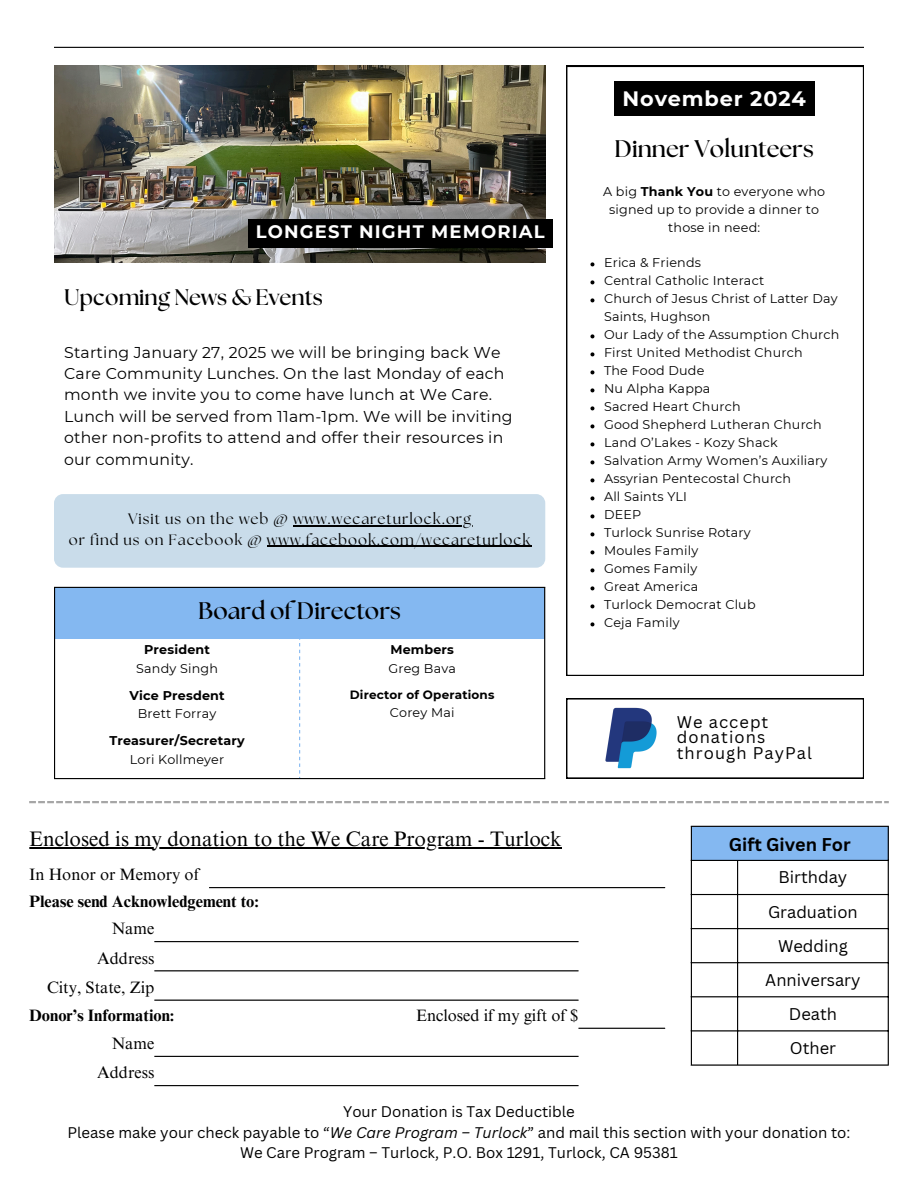
<style>
.page{position:relative;width:918px;height:1188px;background:#fff}
.page>*{position:absolute;margin:0;border:0;box-sizing:border-box;transform-origin:0 0}
.t1{font:700 24px "The Seasons";color:#000}
.t2{font:700 22.5px "The Seasons";color:#000}
.t3{font:21px "Times NRMT Pro";color:#000}
.t4{font:700 20.85px "Montserrat";letter-spacing:.04em;color:#fff}
.t5{font:700 18px "Montserrat";letter-spacing:.065em;color:#fff}
.t6{font:700 18px "Canva Sans";color:#000}
.t7{font:16.5px "Times NRMT Pro";color:#000}
.t8{font:700 16.5px "Times NRMT Pro";color:#000}
.t9{font:16.5px "Canva Sans";color:#000}
.t10{font:16.5px/15.8px "Canva Sans";letter-spacing:.065em;color:#000}
.t11{font:15.75px/21.3px "Montserrat";letter-spacing:.015em;color:#000}
.t12{font:15px "Canva Sans";color:#000}
.t13{font:15px "The Seasons";letter-spacing:.065em;color:#000}
.t14{font:12.75px/18px "Montserrat";letter-spacing:.015em;color:#000;text-align:center}
.t15{font:700 12.75px "Montserrat";letter-spacing:.015em;color:#000}
.t16{font:700 12px "Montserrat";letter-spacing:.015em;color:#000}
.s1{font-weight:700}
.s2{font-style:italic}
</style>
<div class="page">
<img style="left:54px;top:66px;width:492px;height:197px">
<hr style="left:54px;top:47px;width:810px;height:1px;background:#000">
<svg style="left:566px;top:66px;width:298px;height:610px"></svg>
<svg style="left:590px;top:262px;width:4px;height:4px"></svg>
<svg style="left:590px;top:280px;width:4px;height:4px"></svg>
<svg style="left:590px;top:298px;width:4px;height:4px"></svg>
<svg style="left:590px;top:334px;width:4px;height:4px"></svg>
<svg style="left:590px;top:352px;width:4px;height:4px"></svg>
<svg style="left:590px;top:370px;width:4px;height:4px"></svg>
<svg style="left:590px;top:388px;width:4px;height:4px"></svg>
<svg style="left:590px;top:406px;width:4px;height:4px"></svg>
<svg style="left:590px;top:424px;width:4px;height:4px"></svg>
<svg style="left:590px;top:442px;width:4px;height:4px"></svg>
<svg style="left:590px;top:460px;width:4px;height:4px"></svg>
<svg style="left:590px;top:478px;width:4px;height:4px"></svg>
<svg style="left:590px;top:496px;width:4px;height:4px"></svg>
<svg style="left:590px;top:514px;width:4px;height:4px"></svg>
<svg style="left:590px;top:532px;width:4px;height:4px"></svg>
<svg style="left:590px;top:550px;width:4px;height:4px"></svg>
<svg style="left:590px;top:568px;width:4px;height:4px"></svg>
<svg style="left:590px;top:586px;width:4px;height:4px"></svg>
<svg style="left:590px;top:604px;width:4px;height:4px"></svg>
<svg style="left:590px;top:622px;width:4px;height:4px"></svg>
<div style="left:54px;top:587px;width:491px;height:51px;background:#84b8f1"></div>
<hr style="left:54px;top:588px;width:1px;height:190px;background:#000">
<hr style="left:544px;top:588px;width:1px;height:190px;background:#000">
<hr style="left:54px;top:587px;width:491px;height:1px;background:#000">
<hr style="left:54px;top:778px;width:491px;height:1px;background:#000">
<svg style="left:299px;top:638px;width:1px;height:140px"></svg>
<hr style="left:29px;top:847px;width:533px;height:1px;background:#000">
<hr style="left:209px;top:887px;width:456px;height:1px;background:#000">
<hr style="left:154px;top:941px;width:425px;height:1px;background:#000">
<hr style="left:154px;top:970px;width:425px;height:1px;background:#000">
<hr style="left:154px;top:1000px;width:425px;height:1px;background:#000">
<hr style="left:579px;top:1028px;width:86px;height:1px;background:#000">
<hr style="left:154px;top:1056px;width:425px;height:1px;background:#000">
<hr style="left:154px;top:1085px;width:425px;height:1px;background:#000">
<svg style="left:29px;top:801px;width:860px;height:2px"></svg>
<div style="left:691px;top:826px;width:198px;height:35px;background:#84b8f1"></div>
<hr style="left:691px;top:827px;width:1px;height:237px;background:#000">
<hr style="left:737px;top:861px;width:1px;height:203px;background:#000">
<hr style="left:888px;top:827px;width:1px;height:237px;background:#000">
<hr style="left:691px;top:826px;width:198px;height:1px;background:#000">
<hr style="left:691px;top:860px;width:198px;height:1px;background:#000">
<hr style="left:691px;top:894px;width:198px;height:1px;background:#000">
<hr style="left:691px;top:928px;width:198px;height:1px;background:#000">
<hr style="left:691px;top:962px;width:198px;height:1px;background:#000">
<hr style="left:691px;top:996px;width:198px;height:1px;background:#000">
<hr style="left:691px;top:1030px;width:198px;height:1px;background:#000">
<hr style="left:691px;top:1064px;width:198px;height:2px;background:#000">
<svg style="left:566px;top:698px;width:298px;height:80px"></svg>
<div style="left:54px;top:494px;width:491px;height:74px;background:#c9dcea;border-radius:9px"></div>
<hr style="left:293px;top:526px;width:179px;height:1px;background:#000">
<hr style="left:267px;top:546px;width:264px;height:1px;background:#000">
<div style="left:614px;top:82px;width:201px;height:34px;background:#000"></div>
<div style="left:248px;top:219px;width:304px;height:28px;background:#000"></div>
<p class="t5" style="left:256px;top:221px;width:290px">LONGEST NIGHT MEMORIAL</p>
<p class="t2" style="left:64px;top:287px;width:260px">Upcoming News &amp; Events</p>
<p class="t11" style="left:64px;top:341px;width:450px">Starting January 27, 2025 we will be bringing back We Care Community Lunches. On the last Monday of each month we invite you to come have lunch at We Care.<br>Lunch will be served from 11am-1pm. We will be inviting other non-profits to attend and offer their resources in our community.</p>
<p class="t13" style="left:128px;top:512px;width:344px">Visit us on the web @ www.wecareturlock.org</p>
<p class="t13" style="left:69px;top:533px;width:463px">or find us on Facebook @ www.facebook.com/wecareturlock</p>
<p class="t1" style="left:198px;top:600px;width:204px">Board of Directors</p>
<p class="t15" style="left:144px;top:642px;width:67px">President</p>
<p class="t14" style="left:136px;top:659px;width:83px">Sandy Singh</p>
<p class="t15" style="left:129px;top:688px;width:97px">Vice Presdent</p>
<p class="t14" style="left:138px;top:705px;width:80px">Brett Forray</p>
<p class="t15" style="left:109px;top:733px;width:137px">Treasurer/Secretary</p>
<p class="t14" style="left:130px;top:750px;width:96px">Lori Kollmeyer</p>
<p class="t15" style="left:390px;top:642px;width:65px">Members</p>
<p class="t14" style="left:388px;top:659px;width:69px">Greg Bava</p>
<p class="t16" style="left:350px;top:687px;width:146px">Director of Operations</p>
<p class="t14" style="left:390px;top:704px;width:66px">Corey Mai</p>
<p class="t4" style="left:623px;top:86px;width:185px">November 2024</p>
<h2 class="t1" style="left:615px;top:138px;width:201px">Dinner Volunteers</h2>
<p class="t14" style="left:603px;top:183px;width:224px">A big <span class="s1">Thank You</span> to everyone who signed up to provide a dinner to</p>
<p class="t14" style="left:668px;top:219px;width:93px">those in need:</p>
<p class="t14" style="left:604px;top:254px;width:99px">Erica &amp; Friends</p>
<p class="t14" style="left:604px;top:272px;width:162px">Central Catholic Interact</p>
<p class="t14" style="left:604px;top:290px;width:235px;text-align:left">Church of Jesus Christ of Latter Day<br>Saints, Hughson</p>
<p class="t14" style="left:604px;top:326px;width:237px">Our Lady of the Assumption Church</p>
<p class="t14" style="left:604px;top:344px;width:200px">First United Methodist Church</p>
<p class="t14" style="left:604px;top:362px;width:102px">The Food Dude</p>
<p class="t14" style="left:604px;top:380px;width:108px">Nu Alpha Kappa</p>
<p class="t14" style="left:604px;top:398px;width:138px">Sacred Heart Church</p>
<p class="t14" style="left:604px;top:416px;width:219px">Good Shepherd Lutheran Church</p>
<p class="t14" style="left:604px;top:434px;width:175px">Land O’Lakes - Kozy Shack</p>
<p class="t14" style="left:604px;top:452px;width:225px">Salvation Army Women’s Auxiliary</p>
<p class="t14" style="left:604px;top:470px;width:189px">Assyrian Pentecostal Church</p>
<p class="t14" style="left:604px;top:488px;width:85px">All Saints YLI</p>
<p class="t14" style="left:604px;top:506px;width:39px">DEEP</p>
<p class="t14" style="left:604px;top:524px;width:148px">Turlock Sunrise Rotary</p>
<p class="t14" style="left:604px;top:542px;width:96px">Moules Family</p>
<p class="t14" style="left:604px;top:560px;width:95px">Gomes Family</p>
<p class="t14" style="left:604px;top:578px;width:96px">Great America</p>
<p class="t14" style="left:604px;top:596px;width:153px">Turlock Democrat Club</p>
<p class="t14" style="left:604px;top:614px;width:77px">Ceja Family</p>
<p class="t10" style="left:677px;top:713px;width:137px">We accept donations through PayPal</p>
<p class="t3" style="left:29px;top:831px;width:534px">Enclosed is my donation to the We Care Program - Turlock</p>
<p class="t7" style="left:29px;top:868px;width:172px">In Honor or Memory of</p>
<p class="t8" style="left:29px;top:895px;width:231px">Please send Acknowledgement to:</p>
<p class="t7" style="left:112px;top:922px;width:44px">Name</p>
<p class="t7" style="left:97px;top:952px;width:59px">Address</p>
<p class="t7" style="left:47px;top:981px;width:109px">City, State, Zip</p>
<p class="t8" style="left:29px;top:1010px;width:147px">Donor’s Information:</p>
<h3 class="t7" style="left:416px;top:1010px;width:164px">Enclosed if my gift of $</h3>
<p class="t7" style="left:112px;top:1037px;width:44px">Name</p>
<p class="t7" style="left:97px;top:1066px;width:59px">Address</p>
<p class="t6" style="left:729px;top:831px;width:123px">Gift Given For</p>
<p class="t9" style="left:779px;top:866px;width:70px">Birthday</p>
<p class="t9" style="left:768px;top:900px;width:91px">Graduation</p>
<p class="t9" style="left:778px;top:934px;width:71px">Wedding</p>
<p class="t9" style="left:765px;top:968px;width:97px">Anniversary</p>
<p class="t9" style="left:789px;top:1002px;width:50px">Death</p>
<p class="t9" style="left:790px;top:1036px;width:48px">Other</p>
<p class="t12" style="left:343px;top:1101px;width:233px">Your Donation is Tax Deductible</p>
<p class="t12" style="left:67px;top:1122px;width:785px">Please make your check payable to “<span class="s2">We Care Program – Turlock</span>” and mail this section with your donation to:</p>
<p class="t12" style="left:240px;top:1142px;width:439px">We Care Program – Turlock, P.O. Box 1291, Turlock, CA 95381</p>
</div>
